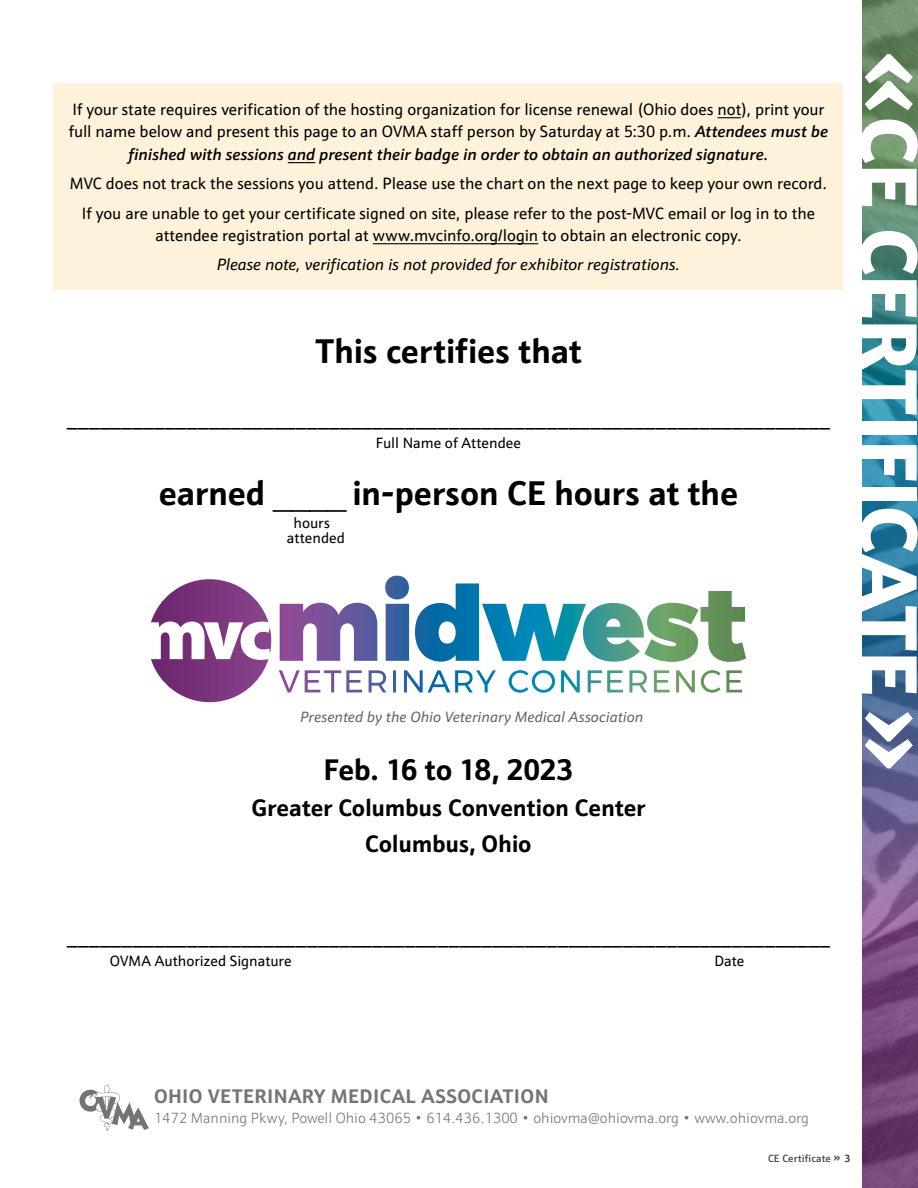
<style>
.page{position:relative;width:918px;height:1188px;background:#fff}
.page>*{position:absolute;margin:0;border:0;box-sizing:border-box;transform-origin:0 0}
.t1{font:900 81px "Schnebel Sans ME";letter-spacing:-.02em;color:#fff}
.t2{font:700 34.5px "Schnebel Sans ME";letter-spacing:-.005em;color:#000}
.t3{font:700 30px "Schnebel Sans ME";letter-spacing:-.015em;color:#000}
.t4{font:700 24px/36px "Schnebel Sans ME";letter-spacing:-.01em;color:#000;text-align:center}
.t5{font:700 19.8px "Schnebel Sans ME";letter-spacing:.02em;color:#464647}
.t6{font:700 18px "Schnebel Sans ME";color:#000}
.t7{font:16.5px/22.5px "Schnebel Sans ME";letter-spacing:-.005em;color:#000;text-align:center}
.t8{font:italic 16.5px "Schnebel Sans ME";letter-spacing:-.005em;color:#000}
.t9{font:15px/15px "Schnebel Sans ME";color:#000;text-align:center}
.t10{font:italic 15px "Schnebel Sans ME";letter-spacing:-.005em;color:#686465}
.t11{font:300 14.85px "Schnebel Sans ME";color:#464647}
.t12{font:500 10.5px "Schnebel Sans ME";letter-spacing:.01em;color:#464647}
.s1{font-weight:500;font-style:italic}
.s2{font-weight:300}
.s3{font-size:15px}
.s4{font-weight:700}
</style>
<div class="page">
<div style="left:54px;top:83px;width:789px;height:207px;background:#fff2da"></div>
<svg style="left:718px;top:117px;width:23px;height:1px"></svg>
<svg style="left:288px;top:162px;width:27px;height:1px"></svg>
<hr style="left:373px;top:243px;width:165px;height:1px;background:#000">
<svg style="left:80px;top:1085px;width:69px;height:46px"></svg>
<svg style="left:151px;top:576px;width:595px;height:126px"></svg>
<svg style="left:862px;top:0;width:56px;height:1188px;background:#536c85"></svg>
<svg style="left:865px;top:54px;width:48px;height:56px"></svg>
<svg style="left:865px;top:712px;width:48px;height:56px"></svg>
<p class="t7" style="left:69px;top:98px;width:761px">If your state requires verification of the hosting organization for license renewal (Ohio does not), print your full name below and present this page to an OVMA staff person by Saturday at 5:30 p.m. <span class="s1">Attendees must be finished with sessions and present their badge in order to obtain an authorized signature.</span></p>
<p class="t7" style="left:70px;top:169px;width:759px;line-height:29.2px">MVC does not track the sessions you attend. Please use the chart on the next page to keep your own record.<br>If you are unable to get your certificate signed on site, please refer to the post-MVC email or log in to the</p>
<p class="t7" style="left:155px;top:224px;width:588px">attendee registration portal at www.mvcinfo.org/login to obtain an electronic copy.</p>
<p class="t8" style="left:217px;top:253px;width:465px">Please note, verification is not provided for exhibitor registrations.</p>
<h2 class="t2" style="left:315px;top:322px;width:268px">This certifies that</h2>
<p class="t6" style="left:68px;top:405px;width:763px">______________________________________________________________________</p>
<p class="t9" style="left:376px;top:436px;width:147px">Full Name of Attendee</p>
<h2 class="t2" style="left:159px;top:465px;width:581px">earned <span class="s2">____</span> in-person CE hours at the</h2>
<p class="t9" style="left:287px;top:515px;width:60px">hours attended</p>
<p class="t10" style="left:300px;top:706px;width:345px">Presented by the Ohio Veterinary Medical Association</p>
<h3 class="t3" style="left:324px;top:745px;width:251px">Feb. 16 to 18, 2023</h3>
<h3 class="t4" style="left:251px;top:788px;width:396px">Greater Columbus Convention Center<br>Columbus, Ohio</h3>
<h1 class="t1" style="left:962px;top:116px;width:581px;rotate:90deg">CE CERTIFICATE</h1>
<p class="t6" style="left:68px;top:922px;width:763px">______________________________________________________________________</p>
<p class="t9" style="left:110px;top:953px;width:183px">OVMA Authorized Signature</p>
<p class="t9" style="left:714px;top:953px;width:31px">Date</p>
<p class="t5" style="left:154px;top:1080px;width:396px">OHIO VETERINARY MEDICAL ASSOCIATION</p>
<p class="t11" style="left:154px;top:1107px;width:657px">1472 Manning Pkwy, Powell Ohio 43065 • 614.436.1300 • ohiovma@ohiovma.org • www.ohiovma.org</p>
<p class="t12" style="left:768px;top:1150px;width:84px">CE Certificate <span class="s3">»</span> <span class="s4">3</span></p>
</div>
